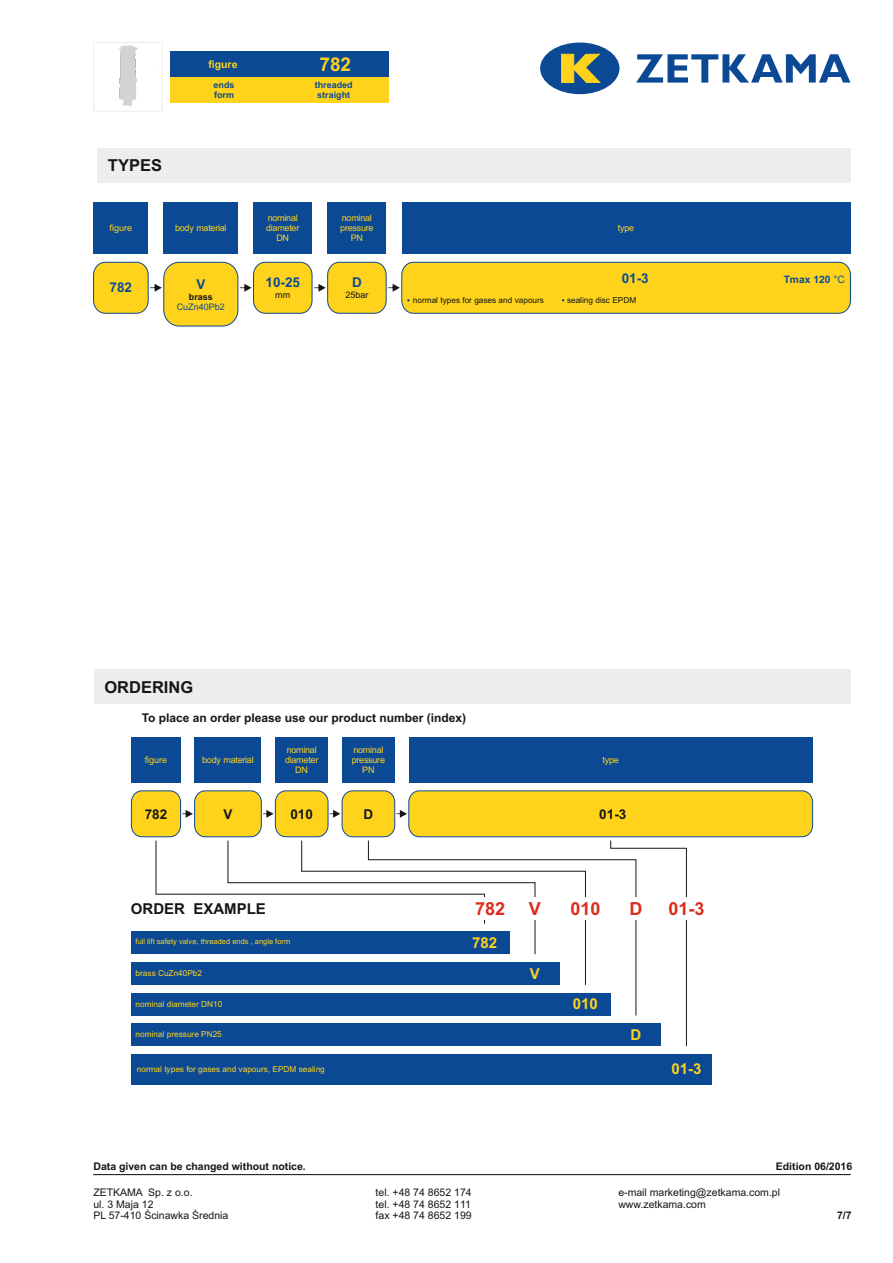
<style>
.page{position:relative;width:893px;height:1263px;background:#fff}
.page>*{position:absolute;margin:0;border:0;box-sizing:border-box;transform-origin:0 0}
.t1{font:700 19.05px "Arial";color:#ffd31b}
.t2{font:700 18px "Arial";color:#dd2b1c}
.t3{font:700 16.5px "Arial";color:#151616}
.t4{font:700 15px "Arial";color:#151616}
.t5{font:700 15px "Arial";color:#ffd31b}
.t6{font:700 13.5px "Arial";color:#0c4995}
.t7{font:700 13.5px "Arial";color:#151616}
.t8{font:700 12px "Arial";color:#151616}
.t9{font:10.5px/11.7px "Arial";color:#151616}
.t10{font:700 10.5px "Arial";color:#151616}
.t11{font:700 10.5px "Arial";color:#ffd31b}
.t12{font:700 10.2px "Arial";color:#0c4995}
.t13{font:9px/10.1px "Arial";letter-spacing:-.03em;color:#ffd31b;text-align:center}
.t14{font:700 9px/10.1px "Arial";color:#0c4995}
.t15{font:9px "Arial";color:#0c4995}
.t16{font:9px "Arial";color:#151616}
.t17{font:700 9px "Arial";color:#151616}
.t18{font:8.25px "Arial";color:#ffd31b}
.t19{font:8.25px "Arial";color:#151616}
.t20{font:7.5px "Arial";color:#ffd31b}
.s1{font-weight:400}
</style>
<div class="page">
<div style="left:97px;top:149px;width:753px;height:34px;background:#eceded"></div>
<div style="left:163px;top:262px;width:75px;height:64px;background:#ffd31b;border:1px solid #0c4995;border-radius:16px"></div>
<div style="left:253px;top:262px;width:59px;height:52px;background:#ffd31b;border:1px solid #0c4995;border-radius:12px"></div>
<div style="left:327px;top:262px;width:60px;height:52px;background:#ffd31b;border:1px solid #0c4995;border-radius:12px"></div>
<div style="left:93px;top:262px;width:56px;height:52px;background:#ffd31b;border:1px solid #0c4995;border-radius:12px"></div>
<svg style="left:150px;top:284px;width:12px;height:8px"></svg>
<svg style="left:240px;top:284px;width:12px;height:8px"></svg>
<svg style="left:314px;top:284px;width:12px;height:8px"></svg>
<svg style="left:388px;top:284px;width:12px;height:8px"></svg>
<div style="left:94px;top:203px;width:54px;height:51px;background:#0c4995"></div>
<div style="left:164px;top:203px;width:74px;height:51px;background:#0c4995"></div>
<div style="left:253px;top:203px;width:59px;height:51px;background:#0c4995"></div>
<div style="left:328px;top:203px;width:58px;height:51px;background:#0c4995"></div>
<div style="left:402px;top:203px;width:448px;height:51px;background:#0c4995"></div>
<div style="left:131px;top:1054px;width:581px;height:30px;background:#0c4995"></div>
<div style="left:131px;top:1023px;width:530px;height:23px;background:#0c4995"></div>
<div style="left:131px;top:992px;width:480px;height:23px;background:#0c4995"></div>
<div style="left:131px;top:962px;width:429px;height:23px;background:#0c4995"></div>
<div style="left:131px;top:931px;width:379px;height:23px;background:#0c4995"></div>
<div style="left:275px;top:790px;width:53px;height:47px;background:#ffd31b;border:1px solid #0c4995;border-radius:11px"></div>
<div style="left:342px;top:790px;width:53px;height:47px;background:#ffd31b;border:1px solid #0c4995;border-radius:11px"></div>
<div style="left:408px;top:790px;width:405px;height:47px;background:#ffd31b;border:1px solid #0c4995;border-radius:11px"></div>
<div style="left:131px;top:790px;width:50px;height:47px;background:#ffd31b;border:1px solid #0c4995;border-radius:11px"></div>
<div style="left:194px;top:790px;width:68px;height:47px;background:#ffd31b;border:1px solid #0c4995;border-radius:11px"></div>
<svg style="left:182px;top:810px;width:11px;height:8px"></svg>
<svg style="left:263px;top:810px;width:11px;height:8px"></svg>
<svg style="left:330px;top:810px;width:10px;height:8px"></svg>
<svg style="left:396px;top:810px;width:11px;height:8px"></svg>
<div style="left:131px;top:737px;width:50px;height:46px;background:#0c4995"></div>
<div style="left:195px;top:737px;width:66px;height:46px;background:#0c4995"></div>
<div style="left:275px;top:737px;width:53px;height:46px;background:#0c4995"></div>
<div style="left:342px;top:737px;width:53px;height:46px;background:#0c4995"></div>
<div style="left:409px;top:737px;width:404px;height:46px;background:#0c4995"></div>
<svg style="left:637px;top:847px;width:50px;height:200px"></svg>
<svg style="left:368px;top:840px;width:269px;height:176px"></svg>
<svg style="left:155px;top:840px;width:431px;height:145px"></svg>
<div style="left:471px;top:898px;width:241px;height:22px;background:#fff"></div>
<div style="left:94px;top:670px;width:756px;height:34px;background:#eceded"></div>
<div style="left:401px;top:262px;width:450px;height:52px;background:#ffd31b;border:1px solid #0c4995;border-radius:12px"></div>
<div style="left:170px;top:51px;width:218px;height:26px;background:#0c4995"></div>
<div style="left:170px;top:77px;width:106px;height:26px;background:#ffd31b"></div>
<div style="left:276px;top:77px;width:112px;height:26px;background:#ffd31b"></div>
<div style="left:93px;top:42px;width:70px;height:70px;border:1px solid #eceded"></div>
<img style="left:107px;top:43px;width:51px;height:69px">
<svg style="left:636px;top:54px;width:214px;height:29px"></svg>
<div style="left:540px;top:43px;width:79px;height:51px;background:#0c4995;border-radius:50%"></div>
<svg style="left:561px;top:54px;width:40px;height:29px"></svg>
<hr style="left:94px;top:1174px;width:756px;height:1px;background:#151616">
<h3 class="t3" style="left:108px;top:159px;width:56px">TYPES</h3>
<h1 class="t1" style="left:319px;top:57px;width:33px">782</h1>
<p class="t11" style="left:208px;top:60px;width:31px">figure</p>
<p class="t14" style="left:213px;top:81px;width:23px">ends form</p>
<p class="t14" style="left:315px;top:81px;width:40px">threaded straight</p>
<p class="t13" style="left:110px;top:224px;width:24px">figure</p>
<p class="t13" style="left:175px;top:224px;width:53px">body material</p>
<p class="t13" style="left:266px;top:214px;width:35px">nominal diameter<br>DN</p>
<p class="t13" style="left:340px;top:214px;width:35px">nominal pressure<br>PN</p>
<p class="t13" style="left:618px;top:224px;width:18px">type</p>
<p class="t6" style="left:110px;top:283px;width:24px">782</p>
<p class="t6" style="left:196px;top:279px;width:11px">V</p>
<p class="t15" style="left:177px;top:303px;width:50px">CuZn40Pb2</p>
<p class="t17" style="left:189px;top:293px;width:26px">brass</p>
<p class="t6" style="left:265px;top:278px;width:36px">10-25</p>
<p class="t16" style="left:275px;top:292px;width:16px">mm</p>
<p class="t6" style="left:352px;top:278px;width:11px">D</p>
<p class="t16" style="left:345px;top:292px;width:25px">25bar</p>
<p class="t6" style="left:622px;top:273px;width:29px">01-3</p>
<p class="t12" style="left:784px;top:276px;width:63px">Tmax 120 <span class="s1">°C</span></p>
<p class="t19" style="left:413px;top:297px;width:133px">normal types for gases and vapours</p>
<p class="t19" style="left:567px;top:297px;width:71px">sealing disc EPDM</p>
<h3 class="t3" style="left:104px;top:681px;width:90px">ORDERING</h3>
<p class="t8" style="left:142px;top:714px;width:326px">To place an order please use our product number (index)</p>
<p class="t13" style="left:145px;top:756px;width:24px">figure</p>
<p class="t13" style="left:202px;top:756px;width:53px">body material</p>
<p class="t13" style="left:285px;top:746px;width:35px">nominal diameter<br>DN</p>
<p class="t13" style="left:352px;top:746px;width:35px">nominal pressure<br>PN</p>
<p class="t13" style="left:603px;top:756px;width:18px">type</p>
<p class="t7" style="left:145px;top:809px;width:24px">782</p>
<p class="t7" style="left:290px;top:809px;width:24px">010</p>
<p class="t7" style="left:364px;top:809px;width:11px">D</p>
<p class="t7" style="left:223px;top:809px;width:11px">V</p>
<p class="t7" style="left:599px;top:809px;width:29px">01-3</p>
<h3 class="t4" style="left:131px;top:903px;width:137px">ORDER EXAMPLE</h3>
<p class="t20" style="left:136px;top:939px;width:156px">full lift safety valve, threaded ends , angle form</p>
<h2 class="t2" style="left:475px;top:902px;width:32px">782</h2>
<h3 class="t5" style="left:472px;top:937px;width:27px">782</h3>
<h2 class="t2" style="left:529px;top:902px;width:14px">V</h2>
<h2 class="t2" style="left:570px;top:902px;width:32px">010</h2>
<h2 class="t2" style="left:629px;top:902px;width:14px">D</h2>
<h2 class="t2" style="left:668px;top:902px;width:38px">01-3</h2>
<p class="t18" style="left:136px;top:970px;width:68px">brass CuZn40Pb2</p>
<h3 class="t5" style="left:530px;top:968px;width:12px">V</h3>
<p class="t18" style="left:136px;top:1001px;width:88px">nominal diameter DN10</p>
<h3 class="t5" style="left:573px;top:998px;width:27px">010</h3>
<p class="t18" style="left:136px;top:1031px;width:88px">nominal pressure PN25</p>
<h3 class="t5" style="left:630px;top:1029px;width:12px">D</h3>
<p class="t18" style="left:137px;top:1066px;width:189px">normal types for gases and vapours, EPDM sealing</p>
<h3 class="t5" style="left:671px;top:1063px;width:32px">01-3</h3>
<p class="t10" style="left:93px;top:1162px;width:214px">Data given can be changed without notice.</p>
<p class="t10" style="left:776px;top:1162px;width:78px">Edition 06/2016</p>
<p class="t9" style="left:93px;top:1187px;width:137px">ZETKAMA Sp. z o.o.<br>ul. 3 Maja 12<br>PL 57-410 Ścinawka Średnia</p>
<p class="t9" style="left:376px;top:1187px;width:98px;text-align:justify">tel. +48 74 8652 174 tel. +48 74 8652 111 fax +48 74 8652 199</p>
<p class="t9" style="left:618px;top:1187px;width:163px">e-mail marketing@zetkama.com.pl www.zetkama.com</p>
<p class="t10" style="left:837px;top:1211px;width:16px">7/7</p>
</div>
